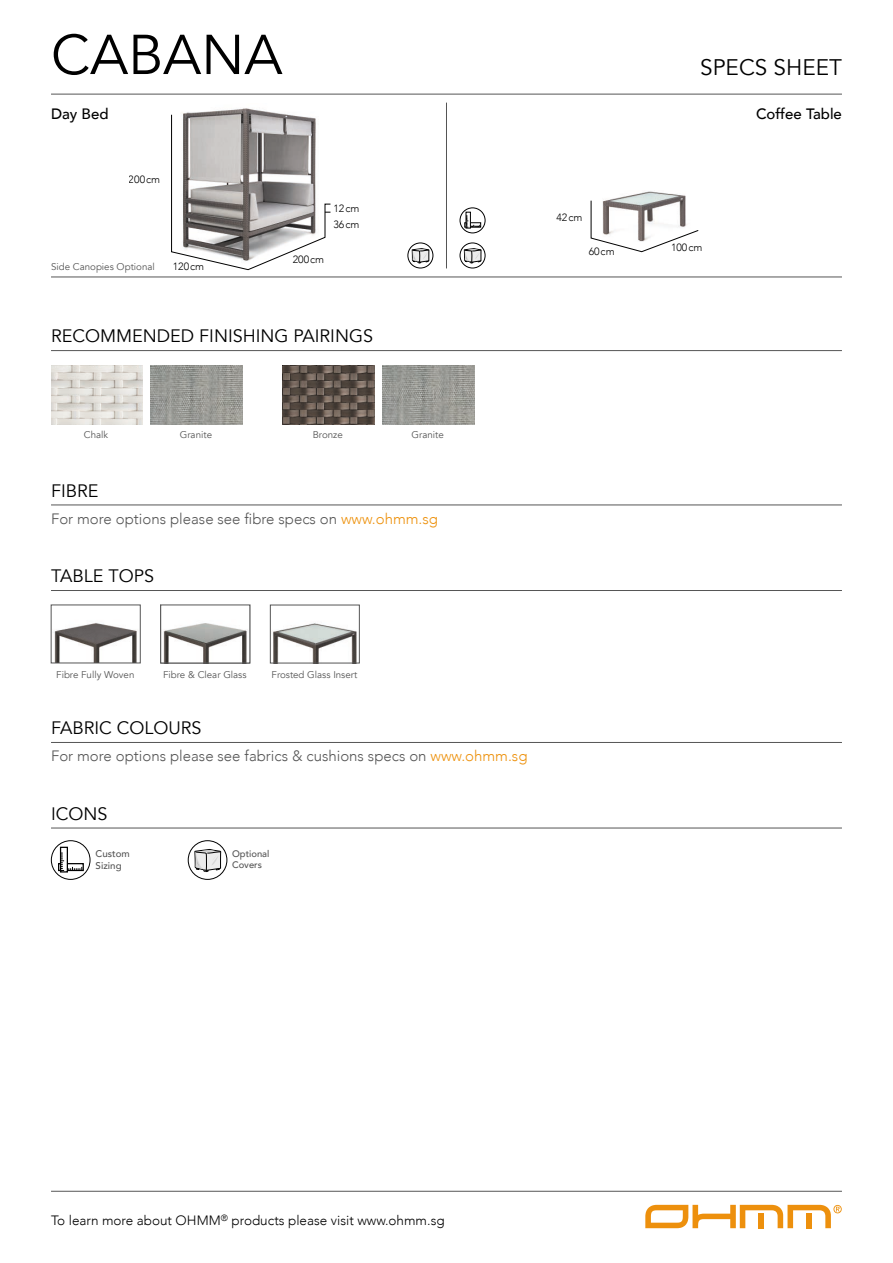
<style>
.page{position:relative;width:893px;height:1263px;background:#fff}
.page>*{position:absolute;margin:0;border:0;box-sizing:border-box;transform-origin:0 0}
.t1{font:55.5px "Avenir";color:#000}
.t2{font:22.5px "Avenir";color:#000}
.t3{font:18px "Avenir";color:#000}
.t4{font:300 15px "Avenir";color:#555}
.t5{font:500 15px "Avenir";color:#000}
.t6{font:300 13.5px "Avenir";color:#000}
.t7{font:300 10.5px/16.5px "Avenir";color:#000}
.t8{font:9.75px "Avenir";color:#555}
.t9{font:500 9.75px "Avenir";color:#555}
.t10{font:500 9.45px "Avenir";color:#555}
.s1{color:#ed910c}
</style>
<div class="page">
<hr style="left:51px;top:94px;width:791px;height:1px;background:#555">
<hr style="left:51px;top:1191px;width:791px;height:1px;background:#555">
<svg style="left:645px;top:1205px;width:197px;height:23px"></svg>
<img style="left:183px;top:108px;width:100px;height:6px">
<svg style="left:171px;top:114px;width:160px;height:156px"></svg>
<hr style="left:446px;top:103px;width:1px;height:165px;background:#555">
<hr style="left:51px;top:277px;width:791px;height:1px;background:#555">
<img style="left:163px;top:623px;width:84px;height:38px">
<img style="left:273px;top:623px;width:84px;height:38px">
<div style="left:270px;top:605px;width:90px;height:58px;border:1px solid #555"></div>
<div style="left:464px;top:222px;width:17px;height:6px;border:1px solid #000"></div>
<div style="left:466px;top:212px;width:5px;height:16px;border:1px solid #000"></div>
<svg style="left:466px;top:216px;width:14px;height:12px"></svg>
<div style="left:460px;top:208px;width:25px;height:25px;border:1px solid #000;border-radius:50%"></div>
<div style="left:408px;top:243px;width:25px;height:25px;border:1px solid #000;border-radius:50%"></div>
<svg style="left:412px;top:242px;width:17px;height:22px"></svg>
<div style="left:460px;top:243px;width:25px;height:25px;border:1px solid #000;border-radius:50%"></div>
<svg style="left:464px;top:242px;width:17px;height:22px"></svg>
<svg style="left:591px;top:200px;width:108px;height:52px"></svg>
<img style="left:600px;top:191px;width:93px;height:53px">
<img style="left:151px;top:365px;width:91px;height:60px">
<img style="left:383px;top:365px;width:91px;height:60px">
<img style="left:283px;top:365px;width:91px;height:60px">
<img style="left:51px;top:365px;width:91px;height:60px">
<div style="left:58px;top:863px;width:26px;height:8px;border:1px solid #000"></div>
<div style="left:60px;top:847px;width:8px;height:25px;border:1px solid #000"></div>
<svg style="left:61px;top:853px;width:21px;height:18px"></svg>
<div style="left:51px;top:840px;width:39px;height:40px;border:1px solid #000;border-radius:50%"></div>
<div style="left:188px;top:840px;width:39px;height:40px;border:1px solid #000;border-radius:50%"></div>
<svg style="left:195px;top:849px;width:26px;height:23px"></svg>
<hr style="left:51px;top:350px;width:791px;height:1px;background:#555">
<div style="left:161px;top:605px;width:89px;height:58px;border:1px solid #555"></div>
<img style="left:54px;top:623px;width:83px;height:38px">
<hr style="left:51px;top:505px;width:791px;height:1px;background:#555">
<hr style="left:51px;top:590px;width:791px;height:1px;background:#555">
<hr style="left:51px;top:742px;width:791px;height:1px;background:#555">
<hr style="left:51px;top:828px;width:791px;height:1px;background:#555">
<h1 class="t1" style="left:51px;top:22px;width:233px">CABANA</h1>
<p class="t5" style="left:51px;top:101px;width:59px">Day Bed</p>
<p class="t7" style="left:129px;top:171px;width:33px">200cm</p>
<p class="t8" style="left:51px;top:261px;width:105px">Side Canopies Optional</p>
<p class="t7" style="left:173px;top:258px;width:33px">120cm</p>
<p class="t7" style="left:333px;top:200px;width:27px">12cm<br>36cm</p>
<p class="t7" style="left:293px;top:251px;width:33px">200cm</p>
<p class="t3" style="left:51px;top:325px;width:323px">RECOMMENDED FINISHING PAIRINGS</p>
<h2 class="t2" style="left:700px;top:54px;width:143px">SPECS SHEET</h2>
<p class="t7" style="left:556px;top:209px;width:27px">42cm</p>
<p class="t7" style="left:589px;top:243px;width:27px">60cm</p>
<p class="t7" style="left:671px;top:239px;width:33px">100cm</p>
<p class="t5" style="left:756px;top:101px;width:87px">Coffee Table</p>
<p class="t8" style="left:84px;top:429px;width:26px">Chalk</p>
<p class="t8" style="left:180px;top:429px;width:34px">Granite</p>
<p class="t8" style="left:313px;top:429px;width:31px">Bronze</p>
<p class="t8" style="left:412px;top:429px;width:34px">Granite</p>
<p class="t3" style="left:51px;top:480px;width:49px">FIBRE</p>
<p class="t4" style="left:51px;top:510px;width:388px">For more options please see fibre specs on <span class="s1">www.ohmm.sg</span></p>
<p class="t3" style="left:51px;top:565px;width:105px">TABLE TOPS</p>
<p class="t8" style="left:56px;top:669px;width:80px">Fibre Fully Woven</p>
<p class="t8" style="left:163px;top:669px;width:85px">Fibre &amp; Clear Glass</p>
<p class="t8" style="left:272px;top:669px;width:87px">Frosted Glass Insert</p>
<p class="t3" style="left:51px;top:717px;width:152px">FABRIC COLOURS</p>
<p class="t4" style="left:51px;top:747px;width:478px">For more options please see fabrics &amp; cushions specs on <span class="s1">www.ohmm.sg</span></p>
<p class="t3" style="left:51px;top:803px;width:58px">ICONS</p>
<p class="t9" style="left:96px;top:846px;width:36px">Custom</p>
<p class="t9" style="left:96px;top:857px;width:27px">Sizing</p>
<p class="t10" style="left:232px;top:845px;width:39px">Optional</p>
<p class="t10" style="left:232px;top:857px;width:31px">Covers</p>
<p class="t6" style="left:51px;top:1213px;width:395px">To learn more about OHMM<sup>®</sup> products please visit www.ohmm.sg</p>
</div>
